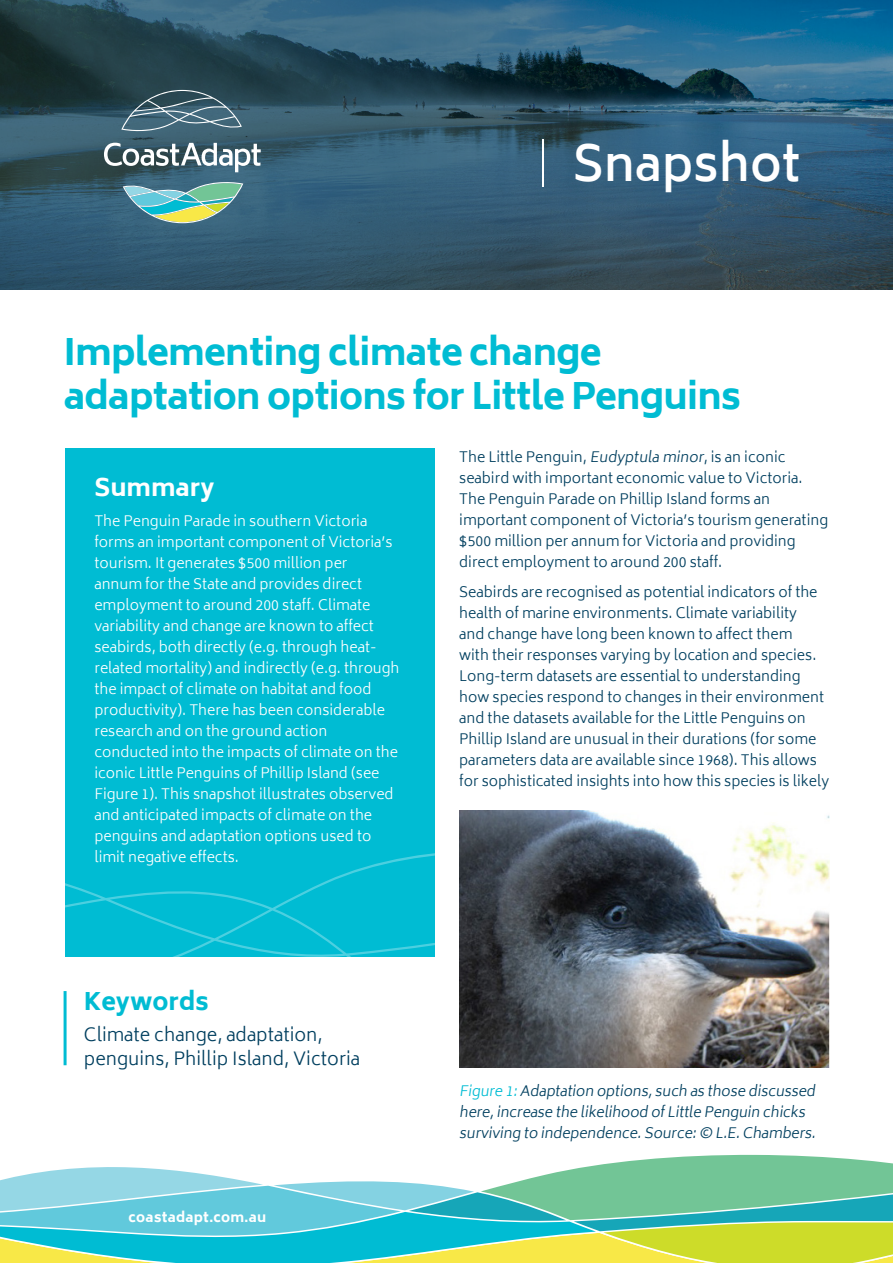
<style>
.page{position:relative;width:893px;height:1263px;background:#fff}
.page>*{position:absolute;margin:0;border:0;box-sizing:border-box;transform-origin:0 0}
.t1{font:600 48px "Biryani";color:#fff}
.t2{font:800 36px/43.5px "Biryani";letter-spacing:-.02em;color:#00bcd3}
.t3{font:800 24px "Biryani";color:#00bcd3}
.t4{font:800 24px "Biryani";color:#fff}
.t5{font:300 18px/24px "Biryani";color:#003f5f}
.t6{font:300 14.25px/21px "Biryani";color:#003f5f}
.t7{font:300 14.25px/21px "Biryani";color:#fff}
.t8{font:800 13.5px "Biryani";letter-spacing:.02em;color:#fff}
.s1{color:#00bcd3}
</style>
<div class="page">
<svg style="left:0;top:1154px;width:893px;height:109px"></svg>
<div style="left:65px;top:448px;width:370px;height:509px;background:#00bcd3"></div>
<svg style="left:65px;top:853px;width:370px;height:104px"></svg>
<hr style="left:64px;top:991px;width:3px;height:74px;background:#00bcd3">
<svg style="left:0;top:0;width:893px;height:289px;background:#2e576e"></svg>
<hr style="left:543px;top:139px;width:1px;height:48px;background:#fff">
<svg style="left:123px;top:182px;width:120px;height:41px;background:#70aa9d"></svg>
<svg style="left:121px;top:90px;width:121px;height:41px;background:#4c6b79"></svg>
<svg style="left:104px;top:143px;width:157px;height:29px"></svg>
<img style="left:459px;top:810px;width:370px;height:257px">
<h1 class="t1" style="left:573px;top:136px;width:229px">Snapshot</h1>
<h2 class="t2" style="left:64px;top:331px;width:679px">Implementing climate change adaptation options for Little Penguins</h2>
<p class="t6" style="left:459px;top:447px;width:370px">The Little Penguin, Eudyptula minor, is an iconic seabird with important economic value to Victoria.<br>The Penguin Parade on Phillip Island forms an important component of Victoria’s tourism generating $500 million per annum for Victoria and providing direct employment to around 200 staff.</p>
<p class="t6" style="left:459px;top:581px;width:371px">Seabirds are recognised as potential indicators of the health of marine environments. Climate variability<br>and change have long been known to affect them<br>with their responses varying by location and species.<br>Long-term datasets are essential to understanding how species respond to changes in their environment and the datasets available for the Little Penguins on Phillip Island are unusual in their durations (for some parameters data are available since 1968). This allows for sophisticated insights into how this species is likely</p>
<h3 class="t4" style="left:94px;top:474px;width:122px">Summary</h3>
<p class="t7" style="left:94px;top:510px;width:307px">The Penguin Parade in southern Victoria forms an important component of Victoria’s tourism. It generates $500 million per<br>annum for the State and provides direct employment to around 200 staff. Climate variability and change are known to affect seabirds, both directly (e.g. through heat&shy;related mortality) and indirectly (e.g. through the impact of climate on habitat and food productivity). There has been considerable research and on the ground action conducted into the impacts of climate on the iconic Little Penguins of Phillip Island (see Figure 1). This snapshot illustrates observed and anticipated impacts of climate on the penguins and adaptation options used to limit negative effects.</p>
<h3 class="t3" style="left:84px;top:988px;width:126px">Keywords</h3>
<p class="t5" style="left:84px;top:1022px;width:278px">Climate change, adaptation, penguins, Phillip Island, Victoria</p>
<p class="t8" style="left:129px;top:1209px;width:139px">coastadapt.com.au</p>
<p class="t6" style="left:459px;top:1080px;width:361px"><span class="s1">Figure 1:</span>Adaptation options,such as those discussed here,increase the likelihood ofLittle Penguin chicks surviving to independence.Source:© L.E.Chambers.</p>
</div>
